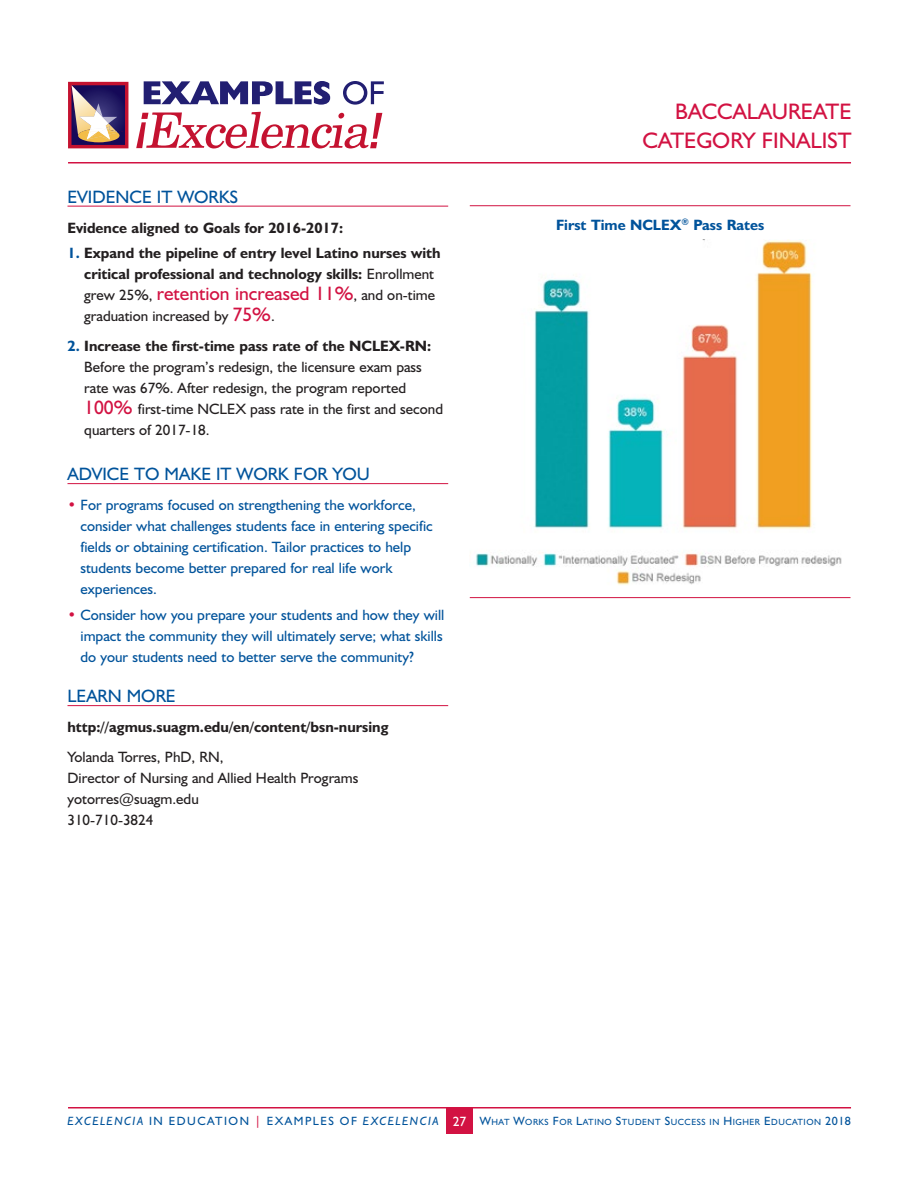
<style>
.page{position:relative;width:918px;height:1188px;background:#fff}
.page>*{position:absolute;margin:0;border:0;box-sizing:border-box;transform-origin:0 0}
.t1{font:22.5px/30px "Humanist 521 BT";color:#d21242;text-align:right}
.t2{font:19.5px "Humanist 521 BT";color:#d21242}
.t3{font:18px "Humanist 521 BT";color:#00539b}
.t4{font:15px/21px "Humanist 521 BT";color:#00539b}
.t5{font:15px/21px "Humanist 521 BT";color:#231f20}
.t6{font:700 15px/21px "Humanist 521 BT";color:#231f20}
.t7{font:700 15px "Humanist 521 BT";color:#00539b}
.t8{font:9px "Humanist 521 BT";letter-spacing:.055em;color:#00539b}
.s1{color:#00539b}
.s2{font-weight:400}
.s3{font-size:15px;color:#231f20}
.s4{font-size:19.5px;color:#d21242}
.s5{font-weight:700;color:#00539b}
.s6{font-weight:700}
.s7{color:#d21242}
.s8{font-style:italic;font-size:12px}
.s9{font-size:12px}
.s10{font-size:12px;color:#d21242}
.s11{font-size:13.5px;color:#fff}
</style>
<div class="page">
<hr style="left:68px;top:162px;width:783px;height:2px;background:#d21242">
<hr style="left:68px;top:1107px;width:783px;height:1px;background:#d21242">
<div style="left:446px;top:1107px;width:27px;height:27px;background:#d21242"></div>
<svg style="left:136px;top:112px;width:246px;height:36px"></svg>
<svg style="left:144px;top:81px;width:186px;height:24px"></svg>
<svg style="left:343px;top:81px;width:41px;height:24px"></svg>
<svg style="left:68px;top:82px;width:60px;height:66px;background:#885972"></svg>
<hr style="left:68px;top:206px;width:380px;height:1px;background:#d21242">
<hr style="left:68px;top:483px;width:380px;height:1px;background:#d21242">
<hr style="left:68px;top:705px;width:380px;height:1px;background:#d21242">
<img style="left:475px;top:240px;width:367px;height:345px">
<hr style="left:470px;top:205px;width:381px;height:1px;background:#d21242">
<hr style="left:470px;top:597px;width:381px;height:1px;background:#d21242">
<p class="t3" style="left:68px;top:186px;width:172px">EVIDENCE IT WORKS</p>
<p class="t6" style="left:68px;top:217px;width:277px">Evidence aligned to Goals for 2016-2017:</p>
<p class="t6" style="left:84px;top:242px;width:358px;text-indent:-17px"><span class="s1">1.</span> Expand the pipeline of entry level Latino nurses with critical professional and technology skills: <span class="s2">Enrollment</span></p>
<h2 class="t2" style="left:84px;top:282px;width:352px"><span class="s3">grew 25%,</span> retention increased 11%<span class="s3">, and on-time</span></h2>
<p class="t5" style="left:84px;top:305px;width:192px">graduation increased by <span class="s4">75%</span>.</p>
<p class="t5" style="left:84px;top:335px;width:360px;text-indent:-17px"><span class="s5">2.</span> <span class="s6">Increase the first-time pass rate of the NCLEX-RN:<br></span>Before the program’s redesign, the licensure exam pass rate was 67%. After redesign, the program reported <span class="s4">100%</span> first-time NCLEX pass rate in the first and second quarters of 2017-18.</p>
<p class="t3" style="left:68px;top:463px;width:304px">ADVICE TO MAKE IT WORK FOR YOU</p>
<p class="t4" style="left:81px;top:494px;width:354px;text-indent:-13px"><span class="s7">•</span> For programs focused on strengthening the workforce, consider what challenges students face in entering specific fields or obtaining certification. Tailor practices to help students become better prepared for real life work experiences.</p>
<p class="t4" style="left:81px;top:604px;width:365px;text-align:justify;text-indent:-13px"><span class="s7">•</span> Consider how you prepare your students and how they will impact the community they will ultimately serve; what skills do your students need to better serve the community?</p>
<p class="t3" style="left:68px;top:685px;width:110px">LEARN MORE</p>
<p class="t6" style="left:68px;top:716px;width:323px">http://agmus.suagm.edu/en/content/bsn-nursing</p>
<p class="t5" style="left:68px;top:746px;width:292px">Yolanda Torres, PhD, RN,<br>Director of Nursing and Allied Health Programs yotorres@suagm.edu<br>310-710-3824</p>
<h1 class="t1" style="left:642px;top:95px;width:211px">BACCALAUREATE<br>CATEGORY FINALIST</h1>
<p class="t7" style="left:556px;top:215px;width:210px">First Time NCLEX<sup>®</sup> Pass Rates</p>
<p class="t8" style="left:68px;top:1116px;width:785px"><span class="s8">EXCELENCIA</span> <span class="s9">IN EDUCATION</span> <span class="s10">|</span> <span class="s9">EXAMPLES OF</span> <span class="s8">EXCELENCIA</span> <span class="s11">27</span> <span class="s9">W</span>HAT <span class="s9">W</span>ORKS <span class="s9">F</span>OR <span class="s9">L</span>ATINO <span class="s9">S</span>TUDENT <span class="s9">S</span>UCCESS IN <span class="s9">H</span>IGHER <span class="s9">E</span>DUCATION <span class="s9">2018</span></p>
</div>
